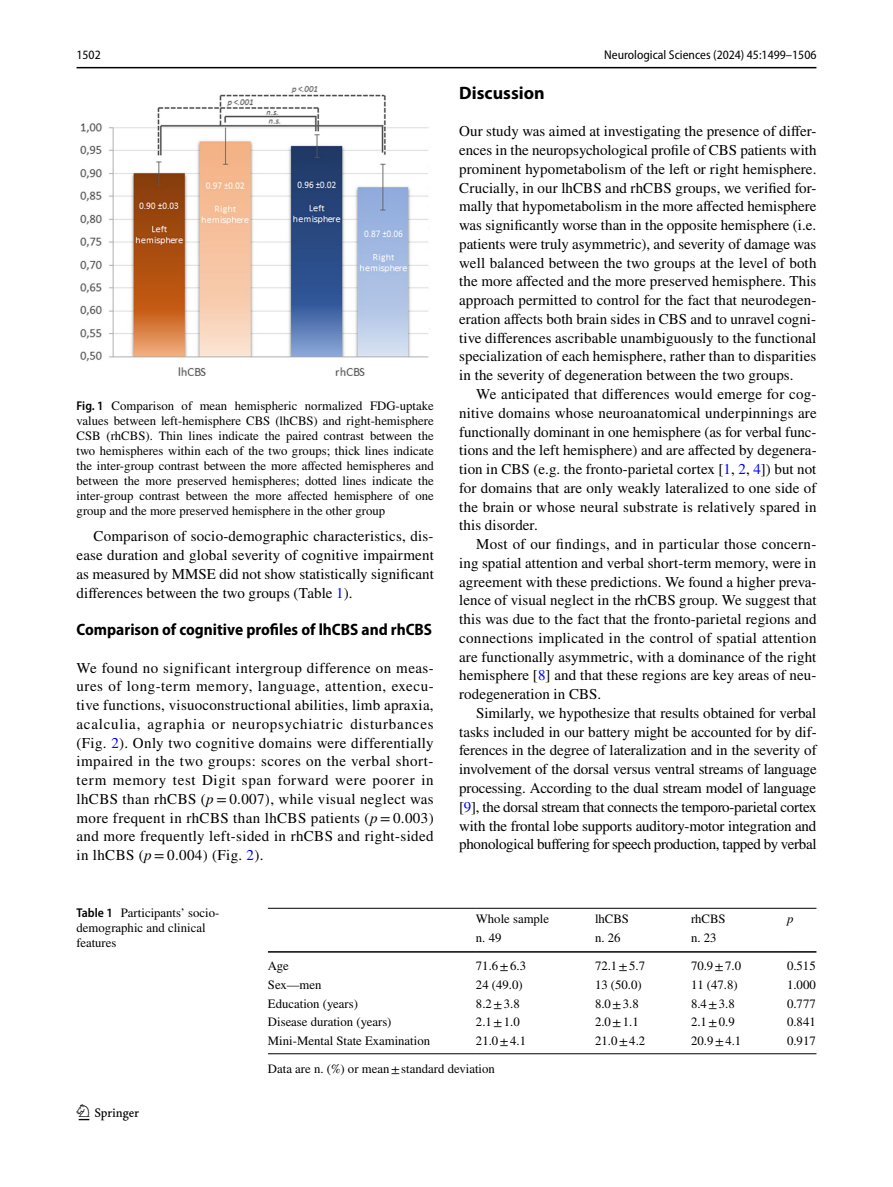
<style>
.page{position:relative;width:893px;height:1187px;background:#fff}
.page>*{position:absolute;margin:0;border:0;box-sizing:border-box;transform-origin:0 0}
.t1{font:22.5px "Springnew Regular 2";color:#000}
.t2{font:700 18px "Myriad Pro";color:#000}
.t3{font:700 semi-condensed 16.5px "Myriad Pro";color:#000}
.t4{font:15px/18.8px "STIX";letter-spacing:.005em;color:#000;text-align:justify}
.t5{font:12.75px/15px "STIX";color:#000;text-align:justify}
.t6{font:semi-condensed 12.75px "Myriad Pro";color:#000}
.t7{font:italic 12.75px "STIX";color:#000}
.s1{font-family:"Myriad Pro";font-weight:600;font-stretch:semi-condensed}
.s2{color:#00f}
.s3{font-style:italic}
</style>
<div class="page">
<hr style="left:77px;top:67px;width:739px;height:1px;background:#000">
<img style="left:81px;top:87px;width:348px;height:288px">
<hr style="left:268px;top:907px;width:208px;height:1px;background:#000">
<hr style="left:476px;top:907px;width:119px;height:1px;background:#000">
<hr style="left:595px;top:907px;width:96px;height:1px;background:#000">
<hr style="left:691px;top:907px;width:96px;height:1px;background:#000">
<svg style="left:787px;top:907px;width:29px;height:1px"></svg>
<svg style="left:787px;top:951px;width:29px;height:1px"></svg>
<hr style="left:268px;top:951px;width:208px;height:1px;background:#000">
<hr style="left:476px;top:951px;width:119px;height:1px;background:#000">
<hr style="left:595px;top:951px;width:96px;height:1px;background:#000">
<hr style="left:691px;top:951px;width:96px;height:1px;background:#000">
<hr style="left:268px;top:1053px;width:208px;height:1px;background:#000">
<hr style="left:476px;top:1053px;width:119px;height:1px;background:#000">
<hr style="left:595px;top:1053px;width:96px;height:1px;background:#000">
<hr style="left:691px;top:1053px;width:96px;height:1px;background:#000">
<svg style="left:787px;top:1053px;width:29px;height:1px"></svg>
<p class="t6" style="left:77px;top:48px;width:26px">1502</p>
<p class="t6" style="left:604px;top:48px;width:214px">Neurological Sciences (2024) 45:1499–1506</p>
<p class="t5" style="left:77px;top:399px;width:359px"><span class="s1">Fig. 1</span> Comparison of mean hemispheric normalized FDG-uptake values between left-hemisphere CBS (lhCBS) and right-hemisphere CSB (rhCBS). Thin lines indicate the paired contrast between the two hemispheres within each of the two groups; thick lines indicate the inter-group contrast between the more affected hemispheres and between the more preserved hemispheres; dotted lines indicate the inter-group contrast between the more affected hemisphere of one group and the more preserved hemisphere in the other group</p>
<p class="t4" style="left:77px;top:528px;width:359px;text-indent:17px">Comparison of socio-demographic characteristics, dis&shy;ease duration and global severity of cognitive impairment as measured by MMSE did not show statistically significant differences between the two groups (Table <span class="s2">1</span>).</p>
<p class="t3" style="left:77px;top:620px;width:357px">Comparison of cognitive profiles of lhCBS and rhCBS</p>
<p class="t4" style="left:77px;top:659px;width:359px">We found no significant intergroup difference on meas&shy;ures of long-term memory, language, attention, execu&shy;tive functions, visuoconstructional abilities, limb apraxia, acalculia, agraphia or neuropsychiatric disturbances (Fig. <span class="s2">2</span>). Only two cognitive domains were differentially impaired in the two groups: scores on the verbal short&shy;term memory test Digit span forward were poorer in lhCBS than rhCBS (<span class="s3">p</span> = 0.007), while visual neglect was more frequent in rhCBS than lhCBS patients (<span class="s3">p</span> = 0.003) and more frequently left-sided in rhCBS and right-sided in lhCBS (<span class="s3">p</span> = 0.004) (Fig. <span class="s2">2</span>).</p>
<p class="t5" style="left:77px;top:906px;width:144px;text-align:left"><span class="s1">Table 1</span> Participants’ socio&shy;demographic and clinical features</p>
<p class="t2" style="left:459px;top:81px;width:87px">Discussion</p>
<p class="t4" style="left:459px;top:123px;width:359px">Our study was aimed at investigating the presence of differ&shy;ences in the neuropsychological profile of CBS patients with prominent hypometabolism of the left or right hemisphere.<br>Crucially, in our lhCBS and rhCBS groups, we verified for&shy;mally that hypometabolism in the more affected hemisphere was significantly worse than in the opposite hemisphere (i.e. patients were truly asymmetric), and severity of damage was well balanced between the two groups at the level of both the more affected and the more preserved hemisphere. This approach permitted to control for the fact that neurodegen&shy;eration affects both brain sides in CBS and to unravel cogni&shy;tive differences ascribable unambiguously to the functional specialization of each hemisphere, rather than to disparities in the severity of degeneration between the two groups.</p>
<p class="t4" style="left:459px;top:385px;width:359px;text-indent:17px">We anticipated that differences would emerge for cog&shy;nitive domains whose neuroanatomical underpinnings are functionally dominant in one hemisphere (as for verbal func&shy;tions and the left hemisphere) and are affected by degenera&shy;tion in CBS (e.g. the fronto-parietal cortex [<span class="s2">1</span>, <span class="s2">2</span>, <span class="s2">4</span>]) but not for domains that are only weakly lateralized to one side of the brain or whose neural substrate is relatively spared in this disorder.</p>
<p class="t4" style="left:459px;top:535px;width:359px;text-indent:17px">Most of our findings, and in particular those concern&shy;ing spatial attention and verbal short-term memory, were in agreement with these predictions. We found a higher preva&shy;lence of visual neglect in the rhCBS group. We suggest that this was due to the fact that the fronto-parietal regions and connections implicated in the control of spatial attention are functionally asymmetric, with a dominance of the right hemisphere [<span class="s2">8</span>] and that these regions are key areas of neu&shy;rodegeneration in CBS.</p>
<p class="t4" style="left:459px;top:704px;width:359px;text-indent:17px">Similarly, we hypothesize that results obtained for verbal tasks included in our battery might be accounted for by dif&shy;ferences in the degree of lateralization and in the severity of involvement of the dorsal versus ventral streams of language processing. According to the dual stream model of language [<span class="s2">9</span>], the dorsal stream that connects the temporo-parietal cortex with the frontal lobe supports auditory-motor integration and phonological buffering for speech production, tapped by verbal</p>
<p class="t5" style="left:476px;top:912px;width:75px">Whole sample</p>
<p class="t5" style="left:595px;top:912px;width:36px">lhCBS</p>
<p class="t5" style="left:691px;top:912px;width:36px">rhCBS</p>
<p class="t7" style="left:787px;top:910px;width:8px">p</p>
<p class="t5" style="left:476px;top:931px;width:27px">n. 49</p>
<p class="t5" style="left:595px;top:931px;width:27px">n. 26</p>
<p class="t5" style="left:691px;top:931px;width:27px">n. 23</p>
<p class="t5" style="left:268px;top:959px;width:22px">Age</p>
<p class="t5" style="left:476px;top:959px;width:52px">71.6±6.3</p>
<p class="t5" style="left:595px;top:959px;width:52px">72.1±5.7</p>
<p class="t5" style="left:691px;top:959px;width:52px">70.9±7.0</p>
<p class="t5" style="left:787px;top:959px;width:30px">0.515</p>
<p class="t5" style="left:268px;top:977px;width:55px">Sex—men</p>
<p class="t5" style="left:476px;top:977px;width:48px">24 (49.0)</p>
<p class="t5" style="left:595px;top:977px;width:48px">13 (50.0)</p>
<p class="t5" style="left:691px;top:977px;width:48px">11 (47.8)</p>
<p class="t5" style="left:787px;top:977px;width:30px">1.000</p>
<p class="t5" style="left:268px;top:996px;width:91px">Education (years)</p>
<p class="t5" style="left:476px;top:996px;width:45px">8.2±3.8</p>
<p class="t5" style="left:595px;top:996px;width:45px">8.0±3.8</p>
<p class="t5" style="left:691px;top:996px;width:45px">8.4±3.8</p>
<p class="t5" style="left:787px;top:996px;width:30px">0.777</p>
<p class="t5" style="left:268px;top:1015px;width:125px">Disease duration (years)</p>
<p class="t5" style="left:476px;top:1015px;width:45px">2.1±1.0</p>
<p class="t5" style="left:595px;top:1015px;width:45px">2.0±1.1</p>
<p class="t5" style="left:691px;top:1015px;width:45px">2.1±0.9</p>
<p class="t5" style="left:787px;top:1015px;width:30px">0.841</p>
<p class="t5" style="left:268px;top:1034px;width:164px">Mini-Mental State Examination</p>
<p class="t5" style="left:476px;top:1034px;width:52px">21.0±4.1</p>
<p class="t5" style="left:595px;top:1034px;width:52px">21.0±4.2</p>
<p class="t5" style="left:691px;top:1034px;width:52px">20.9±4.1</p>
<p class="t5" style="left:787px;top:1034px;width:30px">0.917</p>
<h1 class="t1" style="left:79px;top:1104px;width:62px">1 3</h1>
<p class="t5" style="left:268px;top:1062px;width:229px">Data are n. (%) or mean±standard deviation</p>
</div>
